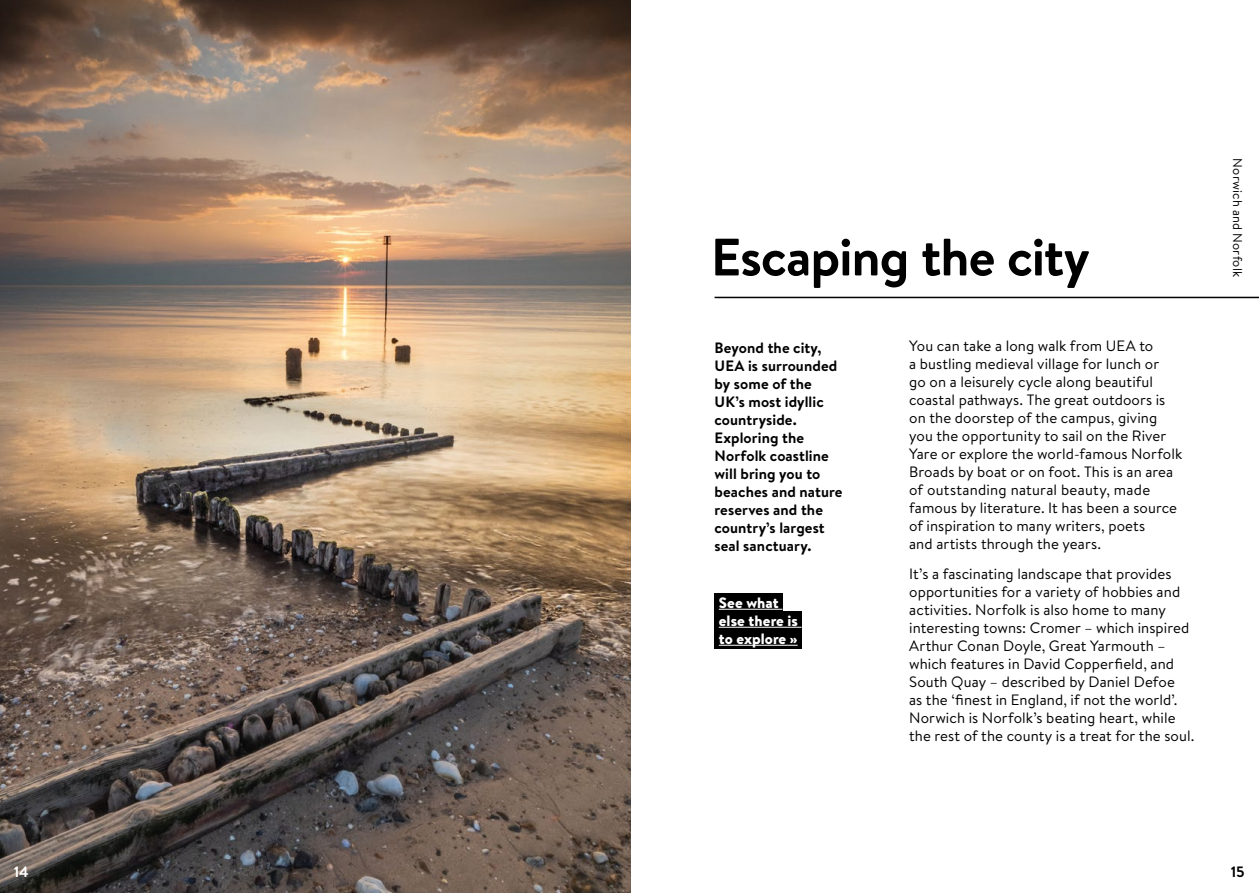
<style>
.page{position:relative;width:1259px;height:893px;background:#fff}
.page>*{position:absolute;margin:0;border:0;box-sizing:border-box;transform-origin:0 0}
.t1{font:700 52.5px "Brandon Text";letter-spacing:-.02em;color:#000}
.t2{font:15px/18px "Brandon Text";letter-spacing:.005em;color:#000}
.t3{font:700 15px/18px "Brandon Text";letter-spacing:.005em;color:#000}
.t4{font:900 15px/18px "Brandon Text";letter-spacing:.005em;color:#fff}
.t5{font:700 15px "Brandon Text";color:#fff}
.t6{font:12.75px "Brandon Text";letter-spacing:.015em;color:#000}
</style>
<div class="page">
<hr style="left:714px;top:297px;width:545px;height:1px;background:#000">
<img style="left:0;top:0;width:630px;height:893px">
<div style="left:714px;top:593px;width:69px;height:19px;background:#000"></div>
<hr style="left:719px;top:609px;width:63px;height:1px;background:#fff">
<div style="left:714px;top:611px;width:88px;height:19px;background:#000"></div>
<hr style="left:719px;top:627px;width:82px;height:1px;background:#fff">
<div style="left:714px;top:629px;width:88px;height:19px;background:#000"></div>
<hr style="left:719px;top:645px;width:78px;height:1px;background:#fff">
<h2 class="t1" style="left:711px;top:221px;width:380px">Escaping the city</h2>
<p class="t3" style="left:714px;top:338px;width:129px">Beyond the city,<br>UEA is surrounded by some of the<br>UK’s most idyllic countryside.<br>Exploring the<br>Norfolk coastline will bring you to beaches and nature reserves and the country’s largest seal sanctuary.</p>
<p class="t4" style="left:719px;top:593px;width:81px">See what else there is to explore »</p>
<p class="t2" style="left:909px;top:336px;width:275px">You can take a long walk from UEA to<br>a bustling medieval village for lunch or<br>go on a leisurely cycle along beautiful coastal pathways. The great outdoors is on the doorstep of the campus, giving you the opportunity to sail on the River Yare or explore the world-famous Norfolk Broads by boat or on foot. This is an area of outstanding natural beauty, made famous by literature. It has been a source of inspiration to many writers, poets<br>and artists through the years.</p>
<p class="t2" style="left:909px;top:565px;width:287px">It’s a fascinating landscape that provides opportunities for a variety of hobbies and activities. Norfolk is also home to many interesting towns: Cromer – which inspired Arthur Conan Doyle, Great Yarmouth – which features in David Copperfield, and South Quay – described by Daniel Defoe<br>as the ‘finest in England, if not the world’.<br>Norwich is Norfolk’s beating heart, while the rest of the county is a treat for the soul.</p>
<p class="t6" style="left:1246px;top:158px;width:120px;rotate:90deg">Norwich and Norfolk</p>
<p class="t5" style="left:14px;top:861px;width:16px">14</p>
<p class="t3" style="left:1230px;top:862px;width:16px">15</p>
</div>
